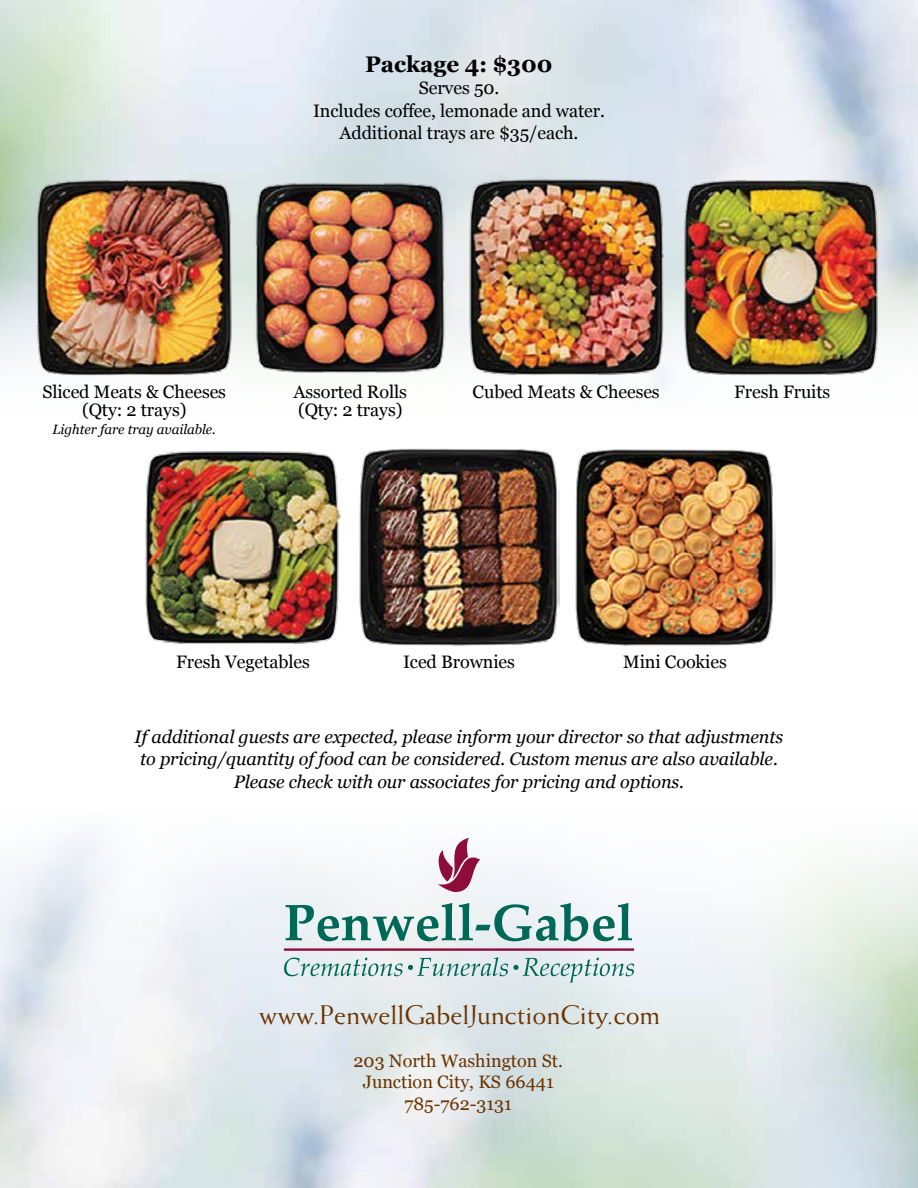
<style>
.page{position:relative;width:918px;height:1188px;background:#fff}
.page>*{position:absolute;margin:0;border:0;box-sizing:border-box;transform-origin:0 0}
.t1{font:27px "Weiss";color:#6a3300}
.t2{font:700 22.5px "Georgia";letter-spacing:-.005em;color:#000}
.t3{font:18px/22.5px "Georgia";letter-spacing:-.005em;color:#000;text-align:center}
.t4{font:italic 18px/22.5px "Georgia";letter-spacing:-.005em;color:#000;text-align:center}
.t5{font:18px/21.6px "Georgia";color:#6a3300;text-align:center}
.t6{font:italic 13.5px "Georgia";letter-spacing:-.005em;color:#000}
</style>
<div class="page">
<img style="left:33px;top:176px;width:201px;height:202px">
<img style="left:249px;top:176px;width:201px;height:202px">
<img style="left:466px;top:177px;width:201px;height:201px">
<img style="left:682px;top:177px;width:201px;height:201px">
<img style="left:145px;top:451px;width:196px;height:193px">
<img style="left:359px;top:448px;width:200px;height:199px">
<img style="left:575px;top:449px;width:200px;height:198px">
<svg style="left:286px;top:903px;width:346px;height:38px"></svg>
<svg style="left:438px;top:838px;width:42px;height:54px"></svg>
<hr style="left:284px;top:948px;width:350px;height:3px;background:#8e0c3a">
<svg style="left:284px;top:957px;width:224px;height:19px;background:#b8d2d0"></svg>
<svg style="left:514px;top:958px;width:120px;height:25px;background:#bfd6d6"></svg>
<p class="t2" style="left:365px;top:47px;width:189px">Package 4: $300</p>
<p class="t3" style="left:313px;top:76px;width:293px">Serves 50.<br>Includes coffee, lemonade and water.<br>Additional trays are $35/each.</p>
<p class="t3" style="left:42px;top:382px;width:185px;line-height:18px">Sliced Meats &amp; Cheeses (Qty: 2 trays)</p>
<p class="t6" style="left:53px;top:420px;width:165px">Lighter fare tray available.</p>
<p class="t3" style="left:293px;top:382px;width:115px;line-height:18px;text-align:left">Assorted Rolls (Qty: 2 trays)</p>
<p class="t3" style="left:473px;top:380px;width:189px">Cubed Meats &amp; Cheeses</p>
<p class="t3" style="left:734px;top:380px;width:98px">Fresh Fruits</p>
<p class="t3" style="left:176px;top:650px;width:135px">Fresh Vegetables</p>
<p class="t3" style="left:403px;top:650px;width:113px">Iced Brownies</p>
<p class="t3" style="left:623px;top:650px;width:105px">Mini Cookies</p>
<p class="t4" style="left:135px;top:724px;width:650px">If additional guests are expected, please inform your director so that adjustments to pricing/quantity of food can be considered. Custom menus are also available.<br>Please check with our associates for pricing and options.</p>
<h1 class="t1" style="left:259px;top:999px;width:402px">www.PenwellGabelJunctionCity.com</h1>
<p class="t5" style="left:354px;top:1049px;width:211px">203 North Washington St.<br>Junction City, KS 66441<br>785-762-3131</p>
</div>
